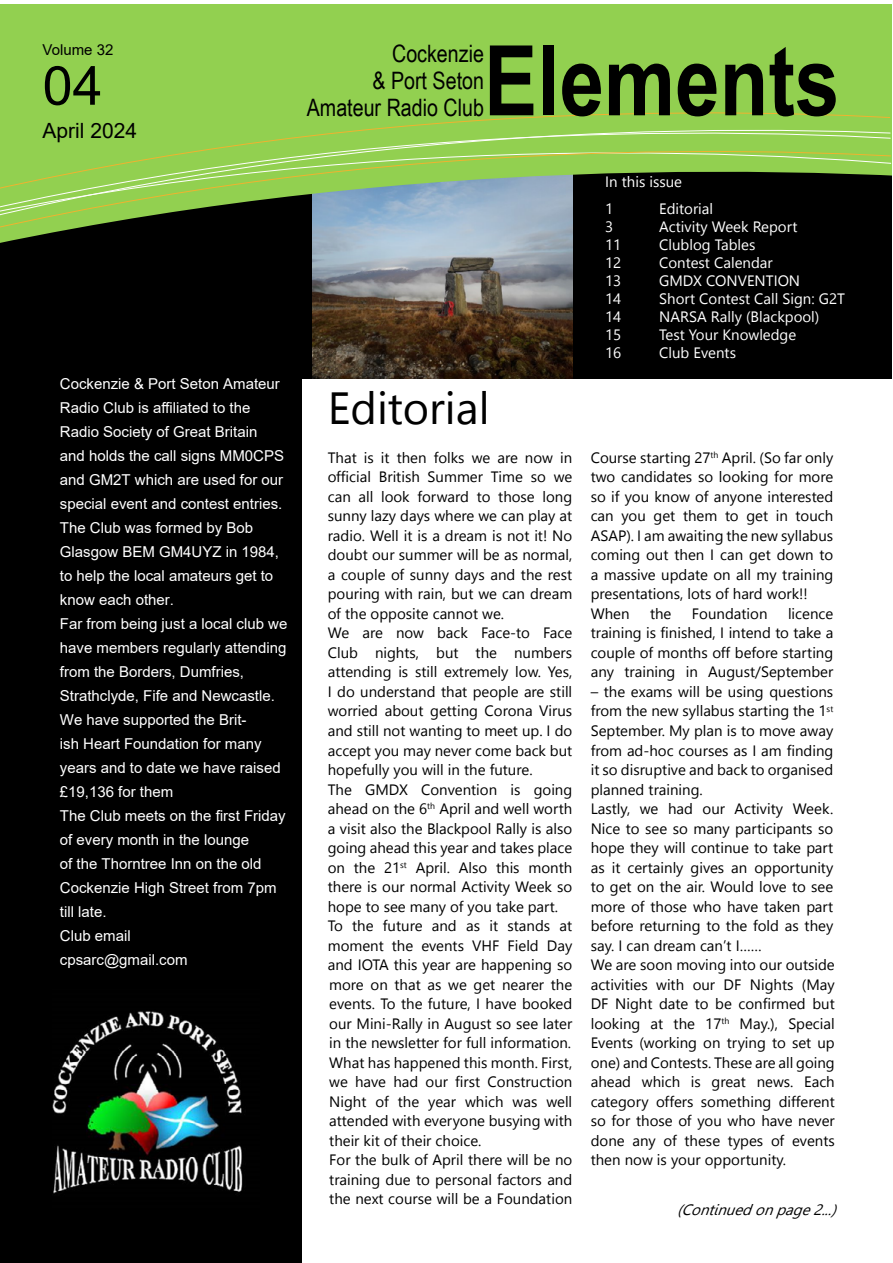
<style>
.page{position:relative;width:893px;height:1263px;background:#fff}
.page>*{position:absolute;margin:0;border:0;box-sizing:border-box;transform-origin:0 0}
.t1{font:700 97.5px "Arial Narrow";color:#000}
.t2{font:54px "Arial";color:#000}
.t3{font:45px "Leelawadee UI";color:#000}
.t4{font:24px/27px "Arial Narrow";color:#000;text-align:right}
.t5{font:21px "Arial";color:#000}
.t6{font:15px/19.5px "Leelawadee UI";color:#000}
.t7{font:15px/24px "Arial";color:#fff}
.t8{font:15px/26.5px "Leelawadee UI";color:#fff}
.t9{font:italic 15px "Leelawadee";color:#000}
.t10{font:15px "Arial";color:#000}
</style>
<div class="page">
<div style="left:0;top:176px;width:302px;height:1087px;background:#000"></div>
<div style="left:298px;top:158px;width:593px;height:220px;background:#000"></div>
<img style="left:312px;top:272px;width:261px;height:106px">
<div style="left:0;top:4px;width:891px;height:268px;background:#92d050"></div>
<hr style="left:0;top:103px;width:892px;height:4px;background:#92d050">
<div style="left:0;top:107px;width:892px;height:20px;background:#92d050"></div>
<svg style="left:0;top:127px;width:892px;height:142px"></svg>
<img style="left:52px;top:1011px;width:191px;height:183px">
<div style="left:605px;top:176px;width:286px;height:202px;background:#000"></div>
<p class="t10" style="left:43px;top:40px;width:72px">Volume 32</p>
<h2 class="t2" style="left:43px;top:49px;width:62px">04</h2>
<h3 class="t5" style="left:43px;top:117px;width:96px">April 2024</h3>
<p class="t7" style="left:60px;top:372px;width:229px">Cockenzie &amp; Port Seton Amateur<br>Radio Club is affiliated to the<br>Radio Society of Great Britain<br>and holds the call signs MM0CPS and GM2T which are used for our special event and contest entries.<br>The Club was formed by Bob<br>Glasgow BEM GM4UYZ in 1984, to help the local amateurs get to know each other.<br>Far from being just a local club we have members regularly attending from the Borders, Dumfries,<br>Strathclyde, Fife and Newcastle.<br>We have supported the Brit-<br>ish Heart Foundation for many years and to date we have raised £19,136 for them<br>The Club meets on the first Friday of every month in the lounge<br>of the Thorntree Inn on the old<br>Cockenzie High Street from 7pm till late.<br>Club email<br>cpsarc@gmail.com</p>
<h3 class="t4" style="left:307px;top:39px;width:179px">Cockenzie<br>&amp; Port Seton<br>Amateur Radio Club</h3>
<h1 class="t1" style="left:484px;top:7px;width:357px">Elements</h1>
<p class="t8" style="left:605px;top:168px;width:78px">In this issue<br>1</p>
<p class="t8" style="left:659px;top:194px;width:55px">Editorial</p>
<h3 class="t3" style="left:328px;top:377px;width:163px">Editorial</h3>
<p class="t8" style="left:605px;top:212px;width:10px">3</p>
<p class="t8" style="left:659px;top:212px;width:140px">Activity Week Report</p>
<p class="t8" style="left:605px;top:230px;width:18px">11</p>
<p class="t8" style="left:659px;top:230px;width:98px">Clublog Tables</p>
<p class="t8" style="left:605px;top:248px;width:18px">12</p>
<p class="t8" style="left:659px;top:248px;width:115px">Contest Calendar</p>
<p class="t8" style="left:605px;top:266px;width:18px">13</p>
<p class="t8" style="left:659px;top:266px;width:142px">GMDX CONVENTION</p>
<p class="t8" style="left:605px;top:284px;width:18px">14</p>
<p class="t8" style="left:659px;top:284px;width:187px">Short Contest Call Sign: G2T</p>
<p class="t8" style="left:605px;top:302px;width:18px">14</p>
<p class="t8" style="left:659px;top:302px;width:162px">NARSA Rally (Blackpool)</p>
<p class="t8" style="left:605px;top:320px;width:18px">15</p>
<p class="t8" style="left:659px;top:320px;width:139px">Test Your Knowledge</p>
<p class="t8" style="left:605px;top:338px;width:18px">16</p>
<p class="t8" style="left:659px;top:338px;width:78px">Club Events</p>
<p class="t6" style="left:328px;top:447px;width:246px">That is it then folks we are now in official British Summer Time so we can all look forward to those long sunny lazy days where we can play at radio. Well it is a dream is not it! No doubt our summer will be as normal, a couple of sunny days and the rest pouring with rain, but we can dream of the opposite cannot we.<br>We are now back Face-to Face Club nights, but the numbers attending is still extremely low. Yes, I do understand that people are still worried about getting Corona Virus and still not wanting to meet up. I do accept you may never come back but hopefully you will in the future.<br>The GMDX Convention is going ahead on the 6<sup>th</sup> April and well worth a visit also the Blackpool Rally is also going ahead this year and takes place on the 21<sup>st</sup> April. Also this month there is our normal Activity Week so hope to see many of you take part.<br>To the future and as it stands at moment the events VHF Field Day and IOTA this year are happening so more on that as we get nearer the events. To the future, I have booked our Mini-Rally in August so see later in the newsletter for full information.<br>What has happened this month. First, we have had our first Construction Night of the year which was well attended with everyone busying with their kit of their choice.<br>For the bulk of April there will be no training due to personal factors and the next course will be a Foundation</p>
<p class="t6" style="left:591px;top:447px;width:244px">Course starting 27<sup>th</sup> April. (So far only two candidates so looking for more so if you know of anyone interested can you get them to get in touch<br>ASAP). I am awaiting the new syllabus coming out then I can get down to a massive update on all my training presentations, lots of hard work!!<br>When</p>
<p class="t6" style="left:591px;top:603px;width:244px;text-align:justify;text-indent:197px">licence training is finished, I intend to take a couple of months off before starting any training in August/September</p>
<p class="t6" style="left:591px;top:681px;width:246px">– the exams will be using questions from the new syllabus starting the 1<sup>st </sup>September. My plan is to move away from ad-hoc courses as I am finding it so disruptive and back to organised planned training.<br>Lastly, we had our Activity Week.<br>Nice to see so many participants so hope they will continue to take part as it certainly gives an opportunity to get on the air. Would love to see more of those who have taken part before returning to the fold as they say. I can dream can’t I……<br>We are soon moving into our outside activities with our DF Nights (May DF Night date to be confirmed but looking at the 17<sup>th</sup> May.), Special Events (working on trying to set up one) and Contests. These are all going ahead which is great news. Each category offers something different so for those of you who have never done any of these types of events then now is your opportunity.</p>
<p class="t9" style="left:677px;top:1201px;width:166px">(Continuedonpage2...)</p>
<p class="t6" style="left:650px;top:603px;width:23px">the</p>
<p class="t6" style="left:692px;top:603px;width:77px">Foundation</p>
</div>
